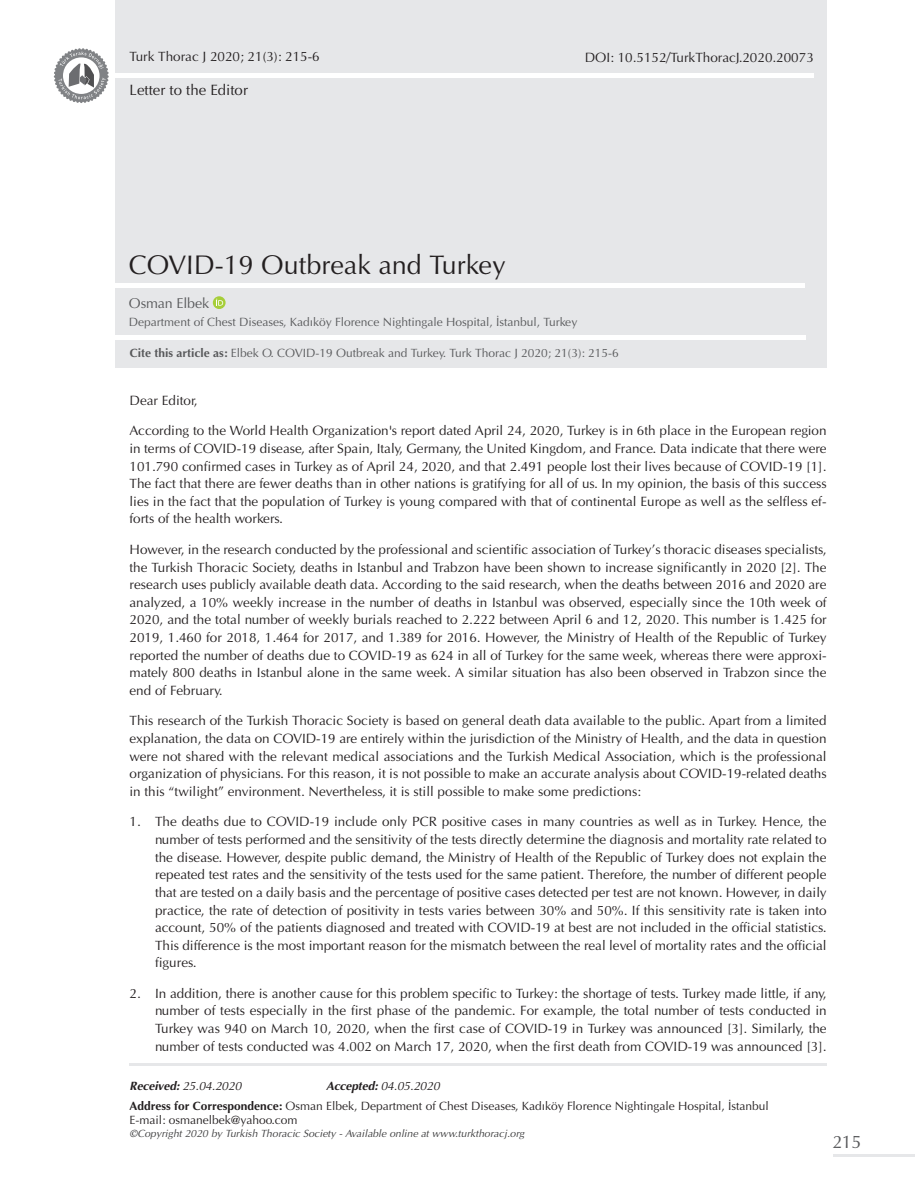
<style>
.page{position:relative;width:915px;height:1191px;background:#fff}
.page>*{position:absolute;margin:0;border:0;box-sizing:border-box;transform-origin:0 0}
.t1{font:27px "Optima Normal Tr";color:#231f20}
.t2{font:18px "Optima Normal Tr";color:#57585a}
.t3{font:15px "Optima Normal Tr";color:#231f20}
.t4{font:14.25px "Optima Normal Tr";letter-spacing:-.01em;color:#57585a}
.t5{font:13.5px/17.7px "Optima Normal Tr";color:#231f20;text-align:justify}
.t6{font:12px "Optima Normal Tr";color:#57585a}
.t7{font:12px/14.4px "Optima Normal Tr";color:#231f20}
.t8{font:12px "Optima Italic Tr";letter-spacing:-.01em;color:#231f20}
.t9{font:10.5px "Optima Italic Tr";color:#3e3e3f}
.s1{font-family:"Optima Bold Tr"}
.s2{font-family:"Optima Tr";font-weight:700;font-style:italic}
</style>
<div class="page">
<div style="left:115px;top:0;width:711px;height:368px;background:#e6e7e9"></div>
<svg style="left:213px;top:296px;width:12px;height:13px"></svg>
<svg style="left:216px;top:299px;width:7px;height:7px"></svg>
<hr style="left:4px;top:74px;width:809px;height:4px;background:#fff">
<svg style="left:53px;top:48px;width:56px;height:55px"></svg>
<hr style="left:0;top:283px;width:804px;height:4px;background:#fff">
<hr style="left:129px;top:1063px;width:697px;height:3px;background:#e6e7e9">
<hr style="left:833px;top:1154px;width:81px;height:2px;background:#e6e7e9">
<div style="left:0;top:335px;width:805px;height:5px;background:#fff"></div>
<p class="t5" style="left:129px;top:48px;width:192px">Turk Thorac J 2020; 21(3): 215-6</p>
<p class="t3" style="left:129px;top:81px;width:120px">Letter to the Editor</p>
<p class="t5" style="left:584px;top:49px;width:230px">DOI: 10.5152/TurkThoracJ.2020.20073</p>
<p class="t1" style="left:129px;top:248px;width:378px">COVID-19 Outbreak and Turkey</p>
<p class="t4" style="left:129px;top:295px;width:82px">Osman Elbek</p>
<p class="t6" style="left:129px;top:315px;width:449px">Department of Chest Diseases, Kadıköy Florence Nightingale Hospital, İstanbul, Turkey</p>
<p class="t6" style="left:130px;top:346px;width:490px"><span class="s1">Cite this article as:</span> Elbek O. COVID-19 Outbreak and Turkey. Turk Thorac J 2020; 21(3): 215-6</p>
<p class="t5" style="left:129px;top:391px;width:70px">Dear Editor,</p>
<p class="t5" style="left:129px;top:422px;width:698px">According to the World Health Organization's report dated April 24, 2020, Turkey is in 6th place in the European region in terms of COVID-19 disease, after Spain, Italy, Germany, the United Kingdom, and France. Data indicate that there were 101.790 confirmed cases in Turkey as of April 24, 2020, and that 2.491 people lost their lives because of COVID-19 [1].<br>The fact that there are fewer deaths than in other nations is gratifying for all of us. In my opinion, the basis of this success lies in the fact that the population of Turkey is young compared with that of continental Europe as well as the selfless ef&shy;forts of the health workers.</p>
<p class="t5" style="left:129px;top:540px;width:698px">However, in the research conducted by the professional and scientific association of Turkey’s thoracic diseases specialists, the Turkish Thoracic Society, deaths in Istanbul and Trabzon have been shown to increase significantly in 2020 [2]. The research uses publicly available death data. According to the said research, when the deaths between 2016 and 2020 are analyzed, a 10% weekly increase in the number of deaths in Istanbul was observed, especially since the 10th week of 2020, and the total number of weekly burials reached to 2.222 between April 6 and 12, 2020. This number is 1.425 for 2019, 1.460 for 2018, 1.464 for 2017, and 1.389 for 2016. However, the Ministry of Health of the Republic of Turkey reported the number of deaths due to COVID-19 as 624 in all of Turkey for the same week, whereas there were approxi&shy;mately 800 deaths in Istanbul alone in the same week. A similar situation has also been observed in Trabzon since the end of February.</p>
<p class="t5" style="left:129px;top:712px;width:698px">This research of the Turkish Thoracic Society is based on general death data available to the public. Apart from a limited explanation, the data on COVID-19 are entirely within the jurisdiction of the Ministry of Health, and the data in question were not shared with the relevant medical associations and the Turkish Medical Association, which is the professional organization of physicians. For this reason, it is not possible to make an accurate analysis about COVID-19-related deaths in this “twilight” environment. Nevertheless, it is still possible to make some predictions:</p>
<p class="t5" style="left:155px;top:813px;width:673px;text-indent:-26px">1. The deaths due to COVID-19 include only PCR positive cases in many countries as well as in Turkey. Hence, the number of tests performed and the sensitivity of the tests directly determine the diagnosis and mortality rate related to the disease. However, despite public demand, the Ministry of Health of the Republic of Turkey does not explain the repeated test rates and the sensitivity of the tests used for the same patient. Therefore, the number of different people that are tested on a daily basis and the percentage of positive cases detected per test are not known. However, in daily practice, the rate of detection of positivity in tests varies between 30% and 50%. If this sensitivity rate is taken into account, 50% of the patients diagnosed and treated with COVID-19 at best are not included in the official statistics.<br>This difference is the most important reason for the mismatch between the real level of mortality rates and the official figures.</p>
<p class="t5" style="left:155px;top:984px;width:673px;text-indent:-26px">2. In addition, there is another cause for this problem specific to Turkey: the shortage of tests. Turkey made little, if any, number of tests especially in the first phase of the pandemic. For example, the total number of tests conducted in Turkey was 940 on March 10, 2020, when the first case of COVID-19 in Turkey was announced [3]. Similarly, the number of tests conducted was 4.002 on March 17, 2020, when the first death from COVID-19 was announced [3].</p>
<p class="t8" style="left:129px;top:1078px;width:113px"><span class="s2">Received:</span> 25.04.2020</p>
<p class="t8" style="left:326px;top:1078px;width:115px"><span class="s2">Accepted:</span> 04.05.2020</p>
<p class="t7" style="left:129px;top:1098px;width:640px"><span class="s1">Address for Correspondence:</span> Osman Elbek, Department of Chest Diseases, Kadıköy Florence Nightingale Hospital, İstanbul<br>E-mail: osmanelbek@yahoo.com</p>
<p class="t9" style="left:129px;top:1127px;width:396px">©Copyright 2020 by Turkish Thoracic Society - Available online at www.turkthoracj.org</p>
<p class="t2" style="left:832px;top:1131px;width:30px">215</p>
</div>
